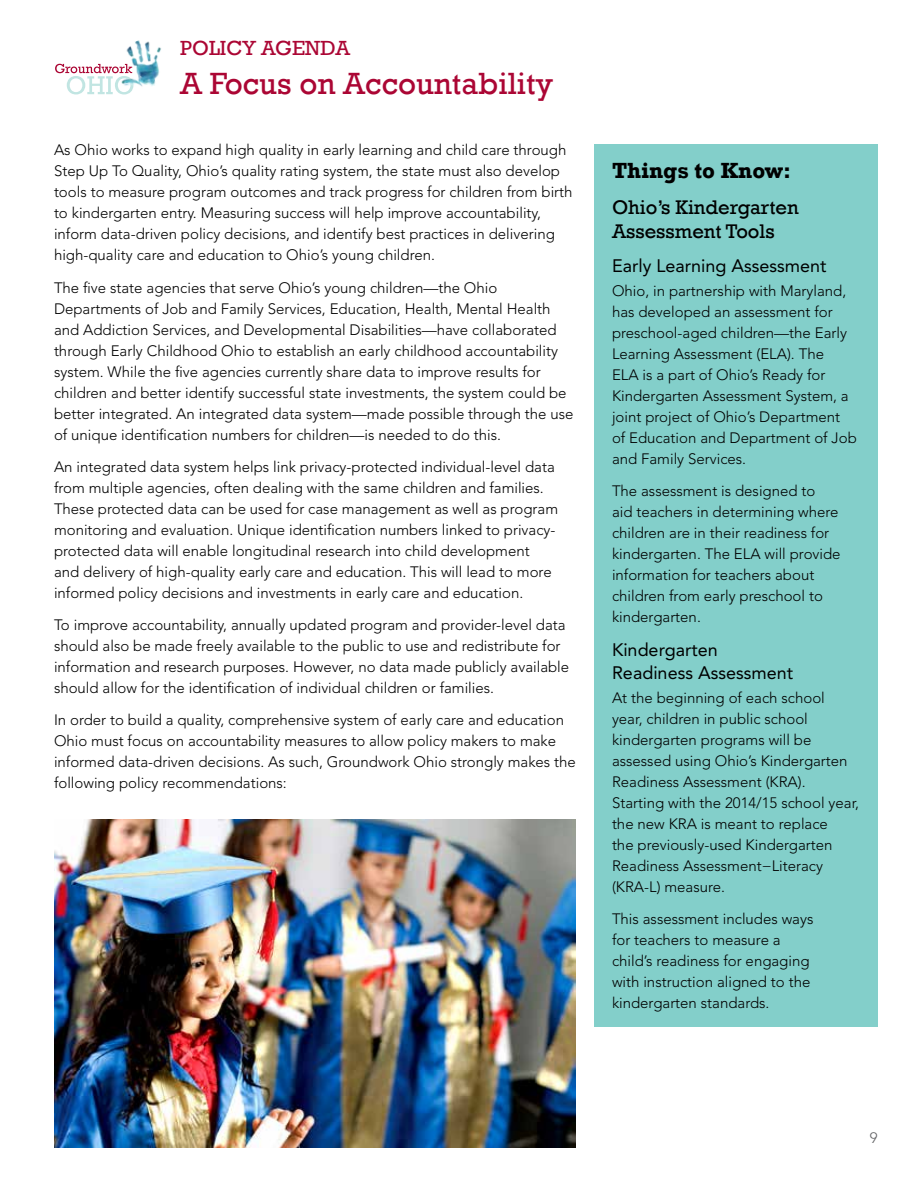
<style>
.page{position:relative;width:918px;height:1188px;background:#fff}
.page>*{position:absolute;margin:0;border:0;box-sizing:border-box;transform-origin:0 0}
.t1{font:31.5px "Rockwell";color:#ab0634}
.t2{font:700 22.5px "Rockwell";color:#000}
.t3{font:21px "Rockwell";color:#ab0634}
.t4{font:20.25px/24.8px "Rockwell";color:#000}
.t5{font:18px/22.5px "Avenir LT Std";color:#000}
.t6{font:300 15px/21px "Avenir LT Std";color:#000}
.t7{font:300 15px "Avenir LT Std";color:#636466}
</style>
<div class="page">
<div style="left:594px;top:144px;width:284px;height:883px;background:#83cfca"></div>
<img style="left:54px;top:819px;width:522px;height:329px">
<svg style="left:55px;top:64px;width:49px;height:30px"></svg>
<img style="left:104px;top:40px;width:57px;height:54px">
<h3 class="t3" style="left:180px;top:36px;width:172px">POLICY AGENDA</h3>
<h1 class="t1" style="left:180px;top:65px;width:375px">A Focus on Accountability</h1>
<p class="t6" style="left:54px;top:140px;width:520px">As Ohio works to expand high quality in early learning and child care through Step Up To Quality, Ohio’s quality rating system, the state must also develop tools to measure program outcomes and track progress for children from birth to kindergarten entry. Measuring success will help improve accountability, inform data-driven policy decisions, and identify best practices in delivering high-quality care and education to Ohio’s young children.</p>
<p class="t6" style="left:54px;top:277px;width:521px">The five state agencies that serve Ohio’s young children—the Ohio Departments of Job and Family Services, Education, Health, Mental Health and Addiction Services, and Developmental Disabilities—have collaborated through Early Childhood Ohio to establish an early childhood accountability system. While the five agencies currently share data to improve results for children and better identify successful state investments, the system could be better integrated. An integrated data system—made possible through the use of unique identification numbers for children—is needed to do this.</p>
<p class="t6" style="left:54px;top:456px;width:506px">An integrated data system helps link privacy-protected individual-level data from multiple agencies, often dealing with the same children and families.<br>These protected data can be used for case management as well as program monitoring and evaluation. Unique identification numbers linked to privacy&shy;protected data will enable longitudinal research into child development and delivery of high-quality early care and education. This will lead to more informed policy decisions and investments in early care and education.</p>
<p class="t6" style="left:54px;top:615px;width:517px">To improve accountability, annually updated program and provider-level data should also be made freely available to the public to use and redistribute for information and research purposes. However, no data made publicly available should allow for the identification of individual children or families.</p>
<p class="t6" style="left:54px;top:710px;width:523px">In order to build a quality, comprehensive system of early care and education Ohio must focus on accountability measures to allow policy makers to make informed data-driven decisions. As such, Groundwork Ohio strongly makes the following policy recommendations:</p>
<h2 class="t2" style="left:612px;top:156px;width:181px">Things to Know:</h2>
<h3 class="t4" style="left:612px;top:195px;width:188px">Ohio’s Kindergarten<br>Assessment Tools</h3>
<p class="t5" style="left:612px;top:255px;width:216px">Early Learning Assessment</p>
<p class="t6" style="left:612px;top:281px;width:246px">Ohio, in partnership with Maryland, has developed an assessment for preschool-aged children—the Early<br>Learning Assessment (ELA). The<br>ELA is a part of Ohio’s Ready for<br>Kindergarten Assessment System, a joint project of Ohio’s Department of Education and Department of Job and Family Services.</p>
<p class="t6" style="left:612px;top:481px;width:230px">The assessment is designed to<br>aid teachers in determining where children are in their readiness for kindergarten. The ELA will provide information for teachers about children from early preschool to kindergarten.</p>
<p class="t5" style="left:612px;top:639px;width:183px">Kindergarten<br>Readiness Assessment</p>
<p class="t6" style="left:612px;top:687px;width:249px">At the beginning of each school year, children in public school kindergarten programs will be assessed using Ohio’s Kindergarten<br>Readiness Assessment (KRA).<br>Starting with the 2014/15 school year, the new KRA is meant to replace<br>the previously-used Kindergarten<br>Readiness Assessment−Literacy (KRA-L) measure.</p>
<p class="t6" style="left:612px;top:908px;width:203px">This assessment includes ways for teachers to measure a child’s readiness for engaging with instruction aligned to the kindergarten standards.</p>
<p class="t7" style="left:870px;top:1129px;width:9px">9</p>
</div>
